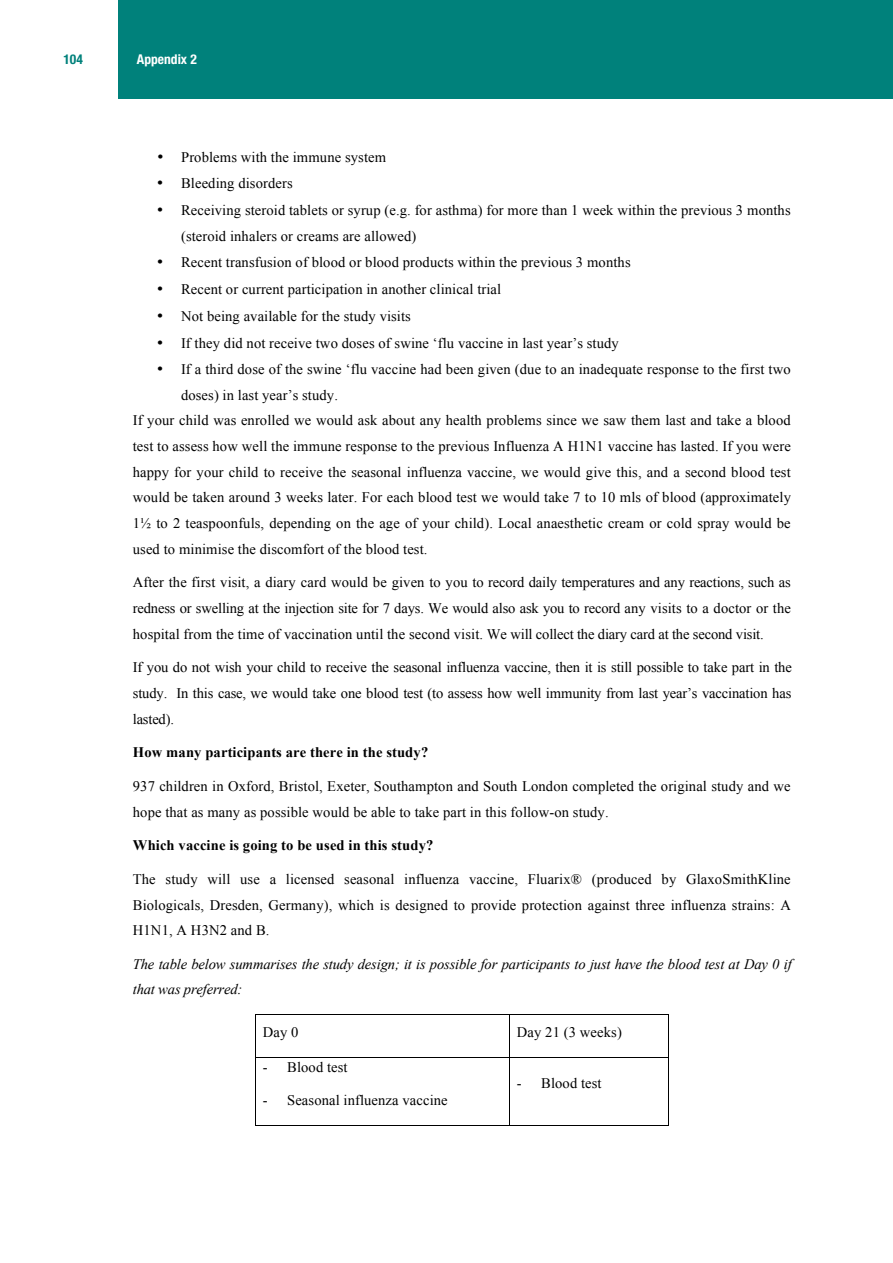
<style>
.page{position:relative;width:893px;height:1263px;background:#fff}
.page>*{position:absolute;margin:0;border:0;box-sizing:border-box;transform-origin:0 0}
.t1{font:14.55px/25.7px "Times New Roman";letter-spacing:.01em;color:#000;text-align:justify}
.t2{font:italic 14.55px/25.7px "Times New Roman";letter-spacing:-.01em;color:#000}
.t3{font:700 14.55px "Times New Roman";letter-spacing:.01em;color:#000}
.t4{font:700 condensed 13.5px "Helvetica Neue LT Pro";color:#fff}
.t5{font:700 condensed 13.5px "Helvetica Neue LT Pro";color:#00817b}
</style>
<div class="page">
<div style="left:119px;top:0;width:774px;height:99px;background:#00817b"></div>
<hr style="left:256px;top:1014px;width:253px;height:1px;background:#000">
<hr style="left:510px;top:1014px;width:158px;height:1px;background:#000">
<hr style="left:255px;top:1015px;width:1px;height:42px;background:#000">
<hr style="left:509px;top:1015px;width:1px;height:42px;background:#000">
<hr style="left:668px;top:1015px;width:1px;height:42px;background:#000">
<hr style="left:256px;top:1057px;width:253px;height:1px;background:#000">
<hr style="left:510px;top:1057px;width:158px;height:1px;background:#000">
<hr style="left:255px;top:1057px;width:1px;height:68px;background:#000">
<hr style="left:256px;top:1125px;width:253px;height:1px;background:#000">
<hr style="left:509px;top:1057px;width:1px;height:68px;background:#000">
<hr style="left:510px;top:1125px;width:158px;height:1px;background:#000">
<hr style="left:668px;top:1057px;width:1px;height:68px;background:#000">
<p class="t5" style="left:63px;top:51px;width:21px">104</p>
<p class="t4" style="left:137px;top:51px;width:61px">Appendix 2</p>
<p class="t1" style="left:157px;top:144px;width:231px">• Problems with the immune system</p>
<p class="t1" style="left:157px;top:171px;width:137px">• Bleeding disorders</p>
<p class="t1" style="left:181px;top:197px;width:611px;text-indent:-24px">• Receiving steroid tablets or syrup (e.g. for asthma) for more than 1 week within the previous 3 months (steroid inhalers or creams are allowed)</p>
<p class="t1" style="left:157px;top:249px;width:475px">• Recent transfusion of blood or blood products within the previous 3 months</p>
<p class="t1" style="left:157px;top:276px;width:346px">• Recent or current participation in another clinical trial</p>
<p class="t1" style="left:157px;top:303px;width:255px">• Not being available for the study visits</p>
<p class="t1" style="left:157px;top:330px;width:463px">• If they did not receive two doses of swine ‘flu vaccine in last year’s study</p>
<p class="t1" style="left:157px;top:356px;width:635px">• If a third dose of the swine ‘flu vaccine had been given (due to an inadequate response to the first two</p>
<p class="t1" style="left:181px;top:382px;width:158px">doses) in last year’s study.</p>
<p class="t1" style="left:133px;top:407px;width:659px">If your child was enrolled we would ask about any health problems since we saw them last and take a blood</p>
<p class="t1" style="left:133px;top:433px;width:660px">test to assess how well the immune response to the previous Influenza A H1N1 vaccine has lasted. If you were</p>
<p class="t1" style="left:133px;top:459px;width:659px">happy for your child to receive the seasonal influenza vaccine, we would give this, and a second blood test</p>
<p class="t1" style="left:133px;top:484px;width:660px">would be taken around 3 weeks later. For each blood test we would take 7 to 10 mls of blood (approximately</p>
<p class="t1" style="left:133px;top:510px;width:659px">1½ to 2 teaspoonfuls, depending on the age of your child). Local anaesthetic cream or cold spray would be</p>
<p class="t1" style="left:133px;top:536px;width:296px">used to minimise the discomfort of the blood test.</p>
<p class="t1" style="left:133px;top:569px;width:660px">After the first visit, a diary card would be given to you to record daily temperatures and any reactions, such as redness or swelling at the injection site for 7 days. We would also ask you to record any visits to a doctor or the hospital from the time of vaccination until the second visit. We will collect the diary card at the second visit.</p>
<p class="t1" style="left:133px;top:654px;width:660px">If you do not wish your child to receive the seasonal influenza vaccine, then it is still possible to take part in the study. In this case, we would take one blood test (to assess how well immunity from last year’s vaccination has lasted).</p>
<p class="t3" style="left:133px;top:742px;width:297px">How many participants are there in the study?</p>
<p class="t1" style="left:133px;top:773px;width:659px">937 children in Oxford, Bristol, Exeter, Southampton and South London completed the original study and we hope that as many as possible would be able to take part in this follow-on study.</p>
<p class="t3" style="left:133px;top:835px;width:302px">Which vaccine is going to be used in this study?</p>
<p class="t1" style="left:133px;top:866px;width:660px">The study will use a licensed seasonal influenza vaccine, Fluarix® (produced by GlaxoSmithKline Biologicals, Dresden, Germany), which is designed to provide protection against three influenza strains: A H1N1, A H3N2 and B.</p>
<p class="t2" style="left:133px;top:951px;width:660px">The table below summarises the study design; it is possible for participants to just have the blood test at Day 0 if that was preferred:</p>
<p class="t1" style="left:263px;top:1019px;width:37px">Day 0</p>
<p class="t1" style="left:517px;top:1019px;width:107px">Day 21 (3 weeks)</p>
<p class="t1" style="left:263px;top:1053px;width:86px">- Blood test</p>
<p class="t1" style="left:263px;top:1087px;width:186px">- Seasonal influenza vaccine</p>
<p class="t1" style="left:517px;top:1070px;width:86px">- Blood test</p>
</div>
